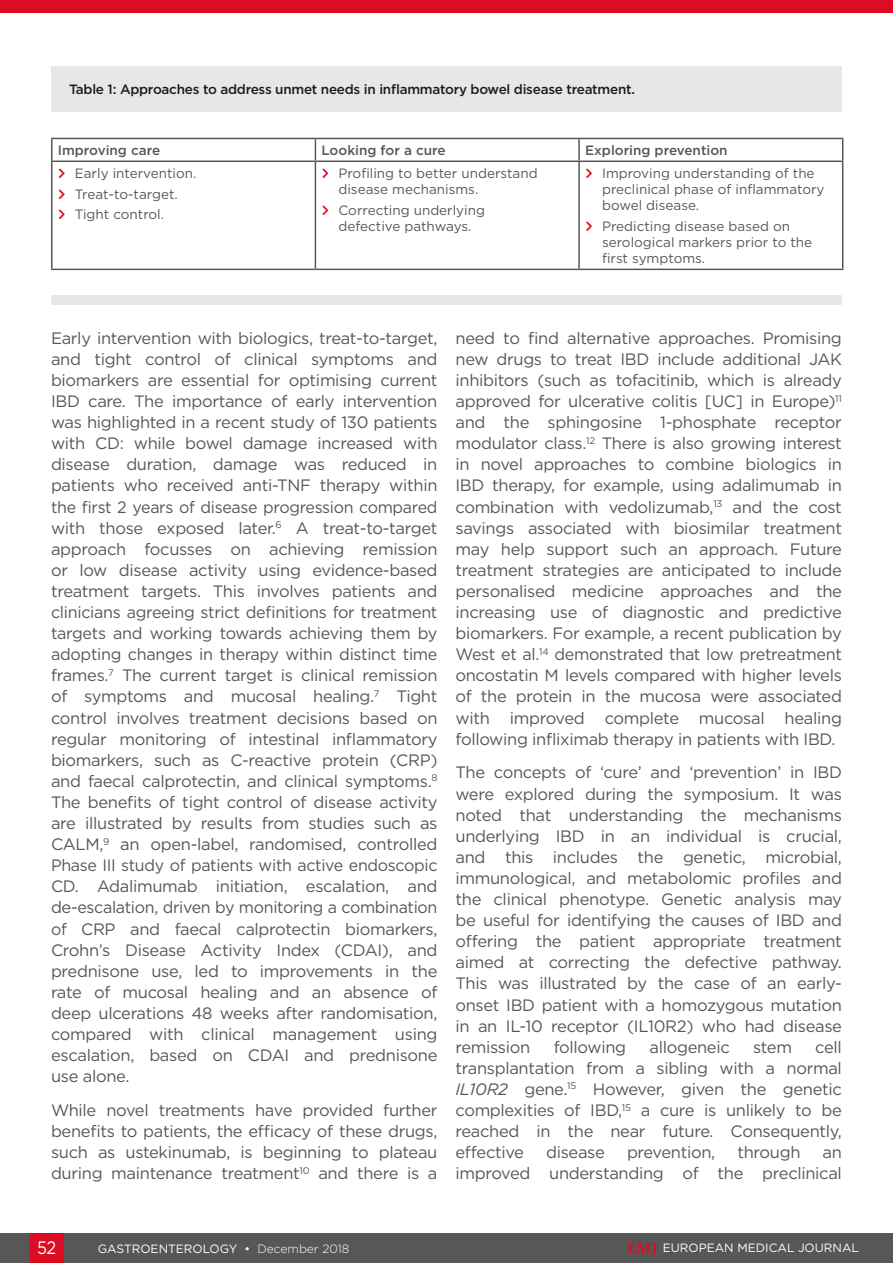
<style>
.page{position:relative;width:893px;height:1263px;background:#fff}
.page>*{position:absolute;margin:0;border:0;box-sizing:border-box;transform-origin:0 0}
.t1{font:18px "Gotham";color:#fff;scale:.9 1}
.Body_Text{font:16.5px/21.1px "Gotham";letter-spacing:-.02em;color:#575756;text-align:justify}
.t2{font:13.5px/16.2px "Gotham";color:#575756}
.t3{font:500 13.5px "Gotham";letter-spacing:-.02em;color:#1d1d1d}
.H1b__Symposium_Titl{font:500 13.5px "Gotham";color:#575756}
.t4{font:12px "Gotham";color:#fff}
.s1{font-family:"Quicksand";font-weight:700;color:#dc0c23}
.s2{font-style:italic}
.s3{font-weight:300}
.s4{font-family:"Palatino Linotype";font-weight:700;font-size:15px;color:#dc0c23}
</style>
<div class="page">
<div style="left:0;top:1233px;width:893px;height:30px;background:#575756"></div>
<div style="left:30px;top:1233px;width:34px;height:30px;background:#dc0c23"></div>
<div style="left:0;top:0;width:893px;height:13px;background:#dc0c23"></div>
<div style="left:51px;top:67px;width:791px;height:45px;background:#e6e7e9"></div>
<div style="left:51px;top:296px;width:791px;height:9px;background:#e6e7e9"></div>
<hr style="left:51px;top:138px;width:264px;height:1px;background:#575756">
<hr style="left:51px;top:139px;width:2px;height:22px;background:#575756">
<hr style="left:315px;top:138px;width:264px;height:1px;background:#575756">
<svg style="left:315px;top:139px;width:1px;height:22px"></svg>
<hr style="left:579px;top:138px;width:264px;height:1px;background:#575756">
<hr style="left:578px;top:139px;width:2px;height:22px;background:#575756">
<svg style="left:842px;top:139px;width:1px;height:22px"></svg>
<hr style="left:51px;top:161px;width:264px;height:1px;background:#575756">
<hr style="left:51px;top:162px;width:2px;height:107px;background:#575756">
<hr style="left:315px;top:161px;width:264px;height:1px;background:#575756">
<hr style="left:315px;top:162px;width:1px;height:107px;background:#575756">
<hr style="left:579px;top:161px;width:264px;height:1px;background:#575756">
<hr style="left:578px;top:162px;width:2px;height:107px;background:#575756">
<hr style="left:842px;top:162px;width:1px;height:107px;background:#575756">
<hr style="left:51px;top:269px;width:264px;height:1px;background:#575756">
<hr style="left:315px;top:269px;width:264px;height:1px;background:#575756">
<hr style="left:579px;top:269px;width:264px;height:1px;background:#575756">
<p class="t3" style="left:69px;top:81px;width:567px">Table 1: Approaches to address unmet needs in inflammatory bowel disease treatment.</p>
<p class="H1b__Symposium_Titl" style="left:58px;top:142px;width:104px">Improving care</p>
<p class="H1b__Symposium_Titl" style="left:321px;top:142px;width:126px">Looking for a cure</p>
<p class="H1b__Symposium_Titl" style="left:585px;top:142px;width:144px">Exploring prevention</p>
<p class="t2" style="left:58px;top:165px;width:140px"><span class="s1">&gt;</span> Early intervention.</p>
<p class="t2" style="left:58px;top:185px;width:122px"><span class="s1">&gt;</span> Treat-to-target.</p>
<p class="t2" style="left:58px;top:206px;width:108px"><span class="s1">&gt;</span> Tight control.</p>
<p class="t2" style="left:338px;top:165px;width:201px;text-indent:-17px"><span class="s1">&gt;</span> Profiling to better understand disease mechanisms.</p>
<p class="t2" style="left:321px;top:202px;width:165px;text-align:center"><span class="s1">&gt;</span> Correcting underlying defective pathways.</p>
<p class="t2" style="left:602px;top:165px;width:224px;text-indent:-17px"><span class="s1">&gt;</span> Improving understanding of the preclinical phase of inflammatory bowel disease.</p>
<p class="t2" style="left:602px;top:218px;width:212px;text-indent:-17px"><span class="s1">&gt;</span> Predicting disease based on serological markers prior to the first symptoms.</p>
<p class="Body_Text" style="left:51px;top:327px;width:388px">Early intervention with biologics, treat-to-target, and tight control of clinical symptoms and biomarkers are essential for optimising current IBD care. The importance of early intervention was highlighted in a recent study of 130 patients with CD: while bowel damage increased with disease duration, damage was reduced in patients who received anti-TNF therapy within the first 2 years of disease progression compared with those exposed later.<sup>6</sup> A treat-to-target approach focusses on achieving remission or low disease activity using evidence-based treatment targets. This involves patients and clinicians agreeing strict definitions for treatment targets and working towards achieving them by adopting changes in therapy within distinct time frames.<sup>7</sup> The current target is clinical remission of symptoms and mucosal healing.<sup>7</sup> Tight control involves treatment decisions based on regular monitoring of intestinal inflammatory biomarkers, such as C-reactive protein (CRP) and faecal calprotectin, and clinical symptoms.<sup>8<br></sup>The benefits of tight control of disease activity are illustrated by results from studies such as CALM,<sup>9</sup> an open-label, randomised, controlled Phase III study of patients with active endoscopic CD. Adalimumab initiation, escalation, and de-escalation, driven by monitoring a combination of CRP and faecal calprotectin biomarkers, Crohn’s Disease Activity Index (CDAI), and prednisone use, led to improvements in the rate of mucosal healing and an absence of deep ulcerations 48 weeks after randomisation, compared with clinical management using escalation, based on CDAI and prednisone use alone.</p>
<p class="Body_Text" style="left:51px;top:1099px;width:388px">While novel treatments have provided further benefits to patients, the efficacy of these drugs, such as ustekinumab, is beginning to plateau during maintenance treatment<sup>10</sup> and there is a</p>
<p class="Body_Text" style="left:455px;top:327px;width:388px">need to find alternative approaches. Promising new drugs to treat IBD include additional JAK inhibitors (such as tofacitinib, which is already approved for ulcerative colitis [UC] in Europe)<sup>11 </sup>and the sphingosine 1-phosphate receptor modulator class.<sup>12</sup> There is also growing interest in novel approaches to combine biologics in IBD therapy, for example, using adalimumab in combination with vedolizumab,<sup>13</sup> and the cost savings associated with biosimilar treatment may help support such an approach. Future treatment strategies are anticipated to include personalised medicine approaches and the increasing use of diagnostic and predictive biomarkers. For example, a recent publication by West et al.<sup>14</sup> demonstrated that low pretreatment oncostatin M levels compared with higher levels of the protein in the mucosa were associated with improved complete mucosal healing following infliximab therapy in patients with IBD.</p>
<p class="Body_Text" style="left:455px;top:762px;width:388px">The concepts of ‘cure’ and ‘prevention’ in IBD were explored during the symposium. It was noted that understanding the mechanisms underlying IBD in an individual is crucial, and this includes the genetic, microbial, immunological, and metabolomic profiles and the clinical phenotype. Genetic analysis may be useful for identifying the causes of IBD and offering the patient appropriate treatment aimed at correcting the defective pathway.<br>This was illustrated by the case of an early&shy;onset IBD patient with a homozygous mutation in an IL-10 receptor (IL10R2) who had disease remission</p>
<p class="Body_Text" style="left:554px;top:1036px;width:74px">following</p>
<p class="Body_Text" style="left:649px;top:1036px;width:82px">allogeneic</p>
<p class="Body_Text" style="left:753px;top:1036px;width:40px">stem</p>
<p class="Body_Text" style="left:455px;top:1036px;width:388px;text-indent:360px">cell transplantation from a sibling with a normal <span class="s2">IL10R2</span> gene.<sup>15</sup> However, given the genetic complexities of IBD,<sup>15</sup> a cure is unlikely to be reached in the near future. Consequently, effective</p>
<p class="Body_Text" style="left:546px;top:1141px;width:60px">disease</p>
<p class="Body_Text" style="left:627px;top:1141px;width:90px">prevention,</p>
<p class="Body_Text" style="left:737px;top:1141px;width:65px">through</p>
<p class="Body_Text" style="left:455px;top:1141px;width:388px;text-align:right">an<br>improved understanding of the preclinical</p>
<p class="t1" style="left:37px;top:1236px;width:23px">52</p>
<p class="t4" style="left:98px;top:1241px;width:253px">GASTROENTEROLOGY • <span class="s3">December 2018</span></p>
<p class="t4" style="left:627px;top:1240px;width:233px"><span class="s4">EMJ</span> EUROPEAN MEDICAL JOURNAL</p>
</div>
